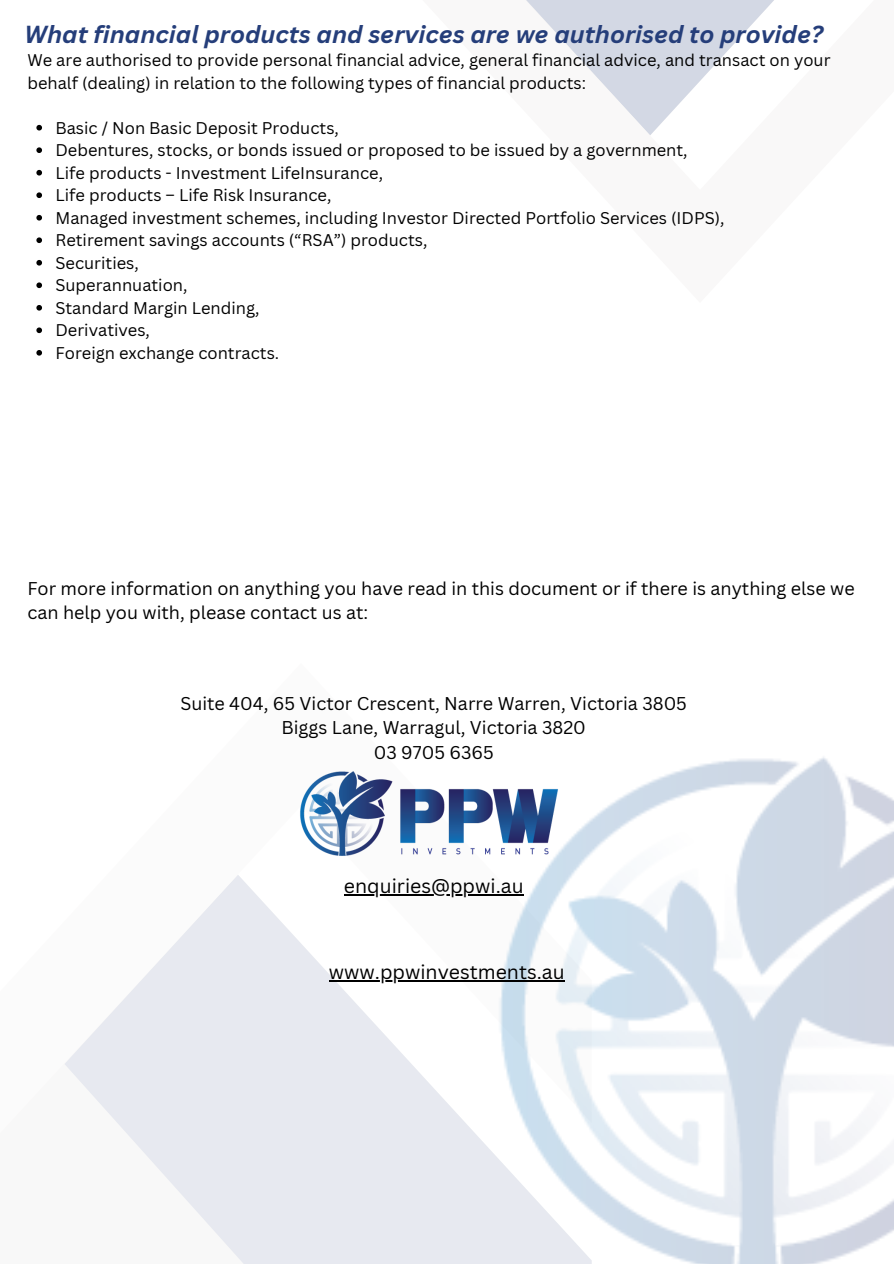
<style>
.page{position:relative;width:894px;height:1264px;background:#fff}
.page>*{position:absolute;margin:0;border:0;box-sizing:border-box;transform-origin:0 0}
.t1{font:italic 700 24px "Canva Sans";color:#253e7a}
.t2{font:19.5px "Canva Sans";color:#000}
.t3{font:18px/24.8px "Canva Sans";color:#000}
.t4{font:16.5px/22.5px "Canva Sans";color:#000}
</style>
<div class="page">
<svg style="left:526px;top:0;width:248px;height:135px"></svg>
<svg style="left:65px;top:875px;width:398px;height:388px;fill:#e7e9f0"></svg>
<img style="left:463px;top:757px;width:430px;height:506px">
<img style="left:300px;top:766px;width:263px;height:95px">
<svg style="left:36px;top:125px;width:6px;height:5px"></svg>
<svg style="left:36px;top:147px;width:6px;height:6px"></svg>
<svg style="left:36px;top:170px;width:6px;height:5px"></svg>
<svg style="left:36px;top:192px;width:6px;height:6px"></svg>
<svg style="left:36px;top:215px;width:6px;height:5px"></svg>
<svg style="left:36px;top:237px;width:6px;height:6px"></svg>
<svg style="left:36px;top:260px;width:6px;height:5px"></svg>
<svg style="left:36px;top:282px;width:6px;height:6px"></svg>
<svg style="left:36px;top:305px;width:6px;height:5px"></svg>
<svg style="left:36px;top:327px;width:6px;height:6px"></svg>
<svg style="left:36px;top:350px;width:6px;height:5px"></svg>
<hr style="left:344px;top:894px;width:179px;height:1px;background:#000">
<hr style="left:329px;top:980px;width:235px;height:1px;background:#000">
<h1 class="t1" style="left:25px;top:18px;width:799px">What financial products and services are we authorised to provide?</h1>
<p class="t4" style="left:27px;top:49px;width:804px">We are authorised to provide personal financial advice, general financial advice, and transact on your behalf (dealing) in relation to the following types of financial products:</p>
<p class="t4" style="left:55px;top:116px;width:285px">Basic / Non Basic Deposit Products,</p>
<p class="t4" style="left:55px;top:139px;width:633px">Debentures, stocks, or bonds issued or proposed to be issued by a government,</p>
<p class="t4" style="left:55px;top:161px;width:329px">Life products - Investment LifeInsurance,</p>
<p class="t4" style="left:55px;top:184px;width:277px">Life products – Life Risk Insurance,</p>
<p class="t4" style="left:55px;top:206px;width:670px">Managed investment schemes, including Investor Directed Portfolio Services (IDPS),</p>
<p class="t4" style="left:55px;top:229px;width:373px">Retirement savings accounts (“RSA”) products,</p>
<p class="t4" style="left:55px;top:251px;width:85px">Securities,</p>
<p class="t4" style="left:55px;top:274px;width:133px">Superannuation,</p>
<p class="t4" style="left:55px;top:296px;width:205px">Standard Margin Lending,</p>
<p class="t4" style="left:55px;top:319px;width:96px">Derivatives,</p>
<p class="t4" style="left:55px;top:341px;width:225px">Foreign exchange contracts.</p>
<h2 class="t3" style="left:27px;top:575px;width:828px">For more information on anything you have read in this document or if there is anything else we can help you with, please contact us at:</h2>
<p class="t3" style="left:180px;top:690px;width:508px;text-align:center">Suite 404, 65 Victor Crescent, Narre Warren, Victoria 3805<br>Biggs Lane, Warragul, Victoria 3820<br>03 9705 6365</p>
<p class="t2" style="left:344px;top:872px;width:181px">enquiries@ppwi.au</p>
<h2 class="t2" style="left:329px;top:958px;width:237px">www.ppwinvestments.au</h2>
</div>
